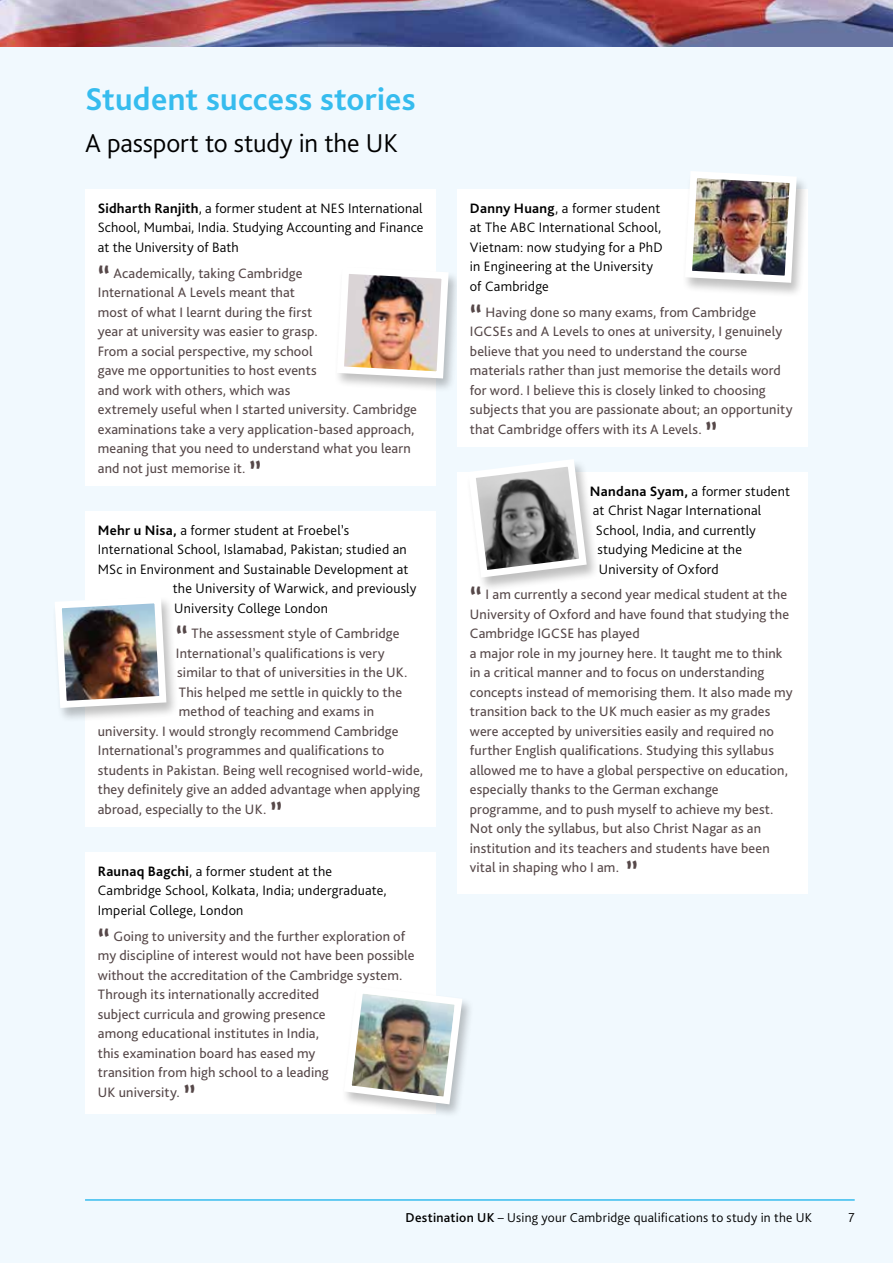
<style>
.page{position:relative;width:893px;height:1263px;background:#f1f9fe}
.page>*{position:absolute;margin:0;border:0;box-sizing:border-box;transform-origin:0 0}
.t1{font:700 33px "Bliss Pro";letter-spacing:.005em;color:#36bcee}
.t2{font:700 30px "Bliss Pro";color:#564849}
.t3{font:300 27px "Bliss Pro";letter-spacing:-.005em;color:#000}
.t4{font:14.25px/19.5px "Bliss Pro";letter-spacing:.01em;color:#564849}
.t5{font:300 14.25px/19.5px "Bliss Pro";letter-spacing:.015em;color:#000}
.t6{font:300 13.5px "Bliss Pro";letter-spacing:.015em;color:#000}
.s1{font-weight:700}
.s2{font-weight:700;font-size:30px}
.s3{font-weight:500}
</style>
<div class="page">
<div style="left:85px;top:511px;width:351px;height:316px;background:#fff"></div>
<div style="left:52px;top:595px;width:127px;height:128px;background:#000;opacity:.25"></div>
<img style="left:52px;top:595px;width:118px;height:116px">
<div style="left:85px;top:189px;width:351px;height:296px;background:#fff"></div>
<div style="left:334px;top:266px;width:127px;height:127px;background:#000;opacity:.25"></div>
<img style="left:334px;top:266px;width:118px;height:116px">
<div style="left:457px;top:472px;width:351px;height:422px;background:#fff"></div>
<div style="left:85px;top:852px;width:351px;height:262px;background:#fff"></div>
<div style="left:457px;top:189px;width:351px;height:257px;background:#fff"></div>
<div style="left:682px;top:170px;width:128px;height:128px;background:#000;opacity:.25"></div>
<img style="left:682px;top:170px;width:118px;height:116px">
<img style="left:0;top:0;width:893px;height:47px">
<div style="left:465px;top:458px;width:134px;height:134px;background:#000;opacity:.25"></div>
<svg style="left:465px;top:458px;width:125px;height:123px"></svg>
<div style="left:341px;top:985px;width:134px;height:134px;background:#000;opacity:.25"></div>
<img style="left:341px;top:985px;width:125px;height:123px">
<hr style="left:85px;top:1199px;width:770px;height:2px;background:#36bcee">
<h1 class="t1" style="left:85px;top:79px;width:332px">Student success stories</h1>
<h3 class="t3" style="left:85px;top:126px;width:315px">A passport to study in the UK</h3>
<p class="t5" style="left:98px;top:198px;width:327px;text-align:justify"><span class="s1">Sidharth Ranjith</span>, a former student at NES International School, Mumbai, India. Studying Accounting and Finance at the University of Bath</p>
<p class="t4" style="left:98px;top:263px;width:321px"><span class="s2">“</span> Academically, taking Cambridge<br>International A Levels meant that<br>most of what I learnt during the first<br>year at university was easier to grasp.<br>From a social perspective, my school<br>gave me opportunities to host events<br>and work with others, which was<br>extremely useful when I started university. Cambridge examinations take a very application-based approach, meaning that you need to understand what you learn and not just memorise it. <span class="s2">”</span></p>
<p class="t5" style="left:98px;top:520px;width:253px"><span class="s1">Mehr u Nisa,</span> a former student at Froebel’s</p>
<p class="t5" style="left:98px;top:540px;width:311px">International School, Islamabad, Pakistan; studied an</p>
<p class="t5" style="left:98px;top:559px;width:312px">MSc in Environment and Sustainable Development at</p>
<p class="t5" style="left:173px;top:578px;width:245px">the University of Warwick, and previously</p>
<p class="t5" style="left:174px;top:598px;width:155px">University College London</p>
<p class="t4" style="left:176px;top:624px;width:225px"><span class="s2">“</span> The assessment style of Cambridge</p>
<p class="t4" style="left:176px;top:643px;width:210px">International’s qualifications is very</p>
<p class="t4" style="left:177px;top:663px;width:232px">similar to that of universities in the UK.</p>
<p class="t4" style="left:179px;top:682px;width:225px">This helped me settle in quickly to the</p>
<p class="t4" style="left:179px;top:702px;width:197px">method of teaching and exams in</p>
<p class="t4" style="left:98px;top:721px;width:302px">university. I would strongly recommend Cambridge</p>
<p class="t4" style="left:98px;top:741px;width:288px">International’s programmes and qualifications to</p>
<p class="t4" style="left:98px;top:760px;width:327px">students in Pakistan. Being well recognised world-wide,</p>
<p class="t4" style="left:98px;top:780px;width:324px">they definitely give an added advantage when applying</p>
<p class="t4" style="left:98px;top:799px;width:186px">abroad, especially to the UK. <span class="s2">”</span></p>
<p class="t5" style="left:98px;top:861px;width:236px"><span class="s1">Raunaq Bagchi</span>, a former student at the</p>
<p class="t5" style="left:98px;top:881px;width:290px">Cambridge School, Kolkata, India; undergraduate,<br>Imperial College, London</p>
<p class="t4" style="left:98px;top:926px;width:318px"><span class="s2">“</span> Going to university and the further exploration of my discipline of interest would not have been possible without the accreditation of the Cambridge system.<br>Through its internationally accredited<br>subject curricula and growing presence<br>among educational institutes in India,<br>this examination board has eased my<br>transition from high school to a leading<br>UK university. <span class="s2">”</span></p>
<p class="t5" style="left:470px;top:198px;width:194px"><span class="s1">Danny Huang</span>, a former student at The ABC International School,<br>Vietnam: now studying for a PhD in Engineering at the University of Cambridge</p>
<p class="t4" style="left:470px;top:302px;width:324px"><span class="s2">“</span> Having done so many exams, from Cambridge IGCSEs and A Levels to ones at university, I genuinely believe that you need to understand the course materials rather than just memorise the details word for word. I believe this is closely linked to choosing subjects that you are passionate about; an opportunity that Cambridge offers with its A Levels. <span class="s2">”</span></p>
<p class="t5" style="left:590px;top:481px;width:202px"><span class="s1">Nandana Syam,</span> a former student</p>
<p class="t5" style="left:593px;top:501px;width:170px">at Christ Nagar International</p>
<p class="t5" style="left:596px;top:520px;width:162px">School, India, and currently</p>
<p class="t5" style="left:597px;top:539px;width:146px">studying Medicine at the</p>
<p class="t5" style="left:599px;top:559px;width:121px">University of Oxford</p>
<p class="t4" style="left:470px;top:585px;width:324px"><span class="s2">“</span> I am currently a second year medical student at the University of Oxford and have found that studying the Cambridge IGCSE has played<br>a major role in my journey here. It taught me to think in a critical manner and to focus on understanding concepts instead of memorising them. It also made my transition back to the UK much easier as my grades were accepted by universities easily and required no further English qualifications. Studying this syllabus allowed me to have a global perspective on education, especially thanks to the German exchange programme, and to push myself to achieve my best.<br>Not only the syllabus, but also Christ Nagar as an institution and its teachers and students have been vital in shaping who I am.</p>
<h2 class="t2" style="left:626px;top:853px;width:14px">”</h2>
<p class="t6" style="left:406px;top:1209px;width:408px"><span class="s3">Destination UK</span> – Using your Cambridge qualifications to study in the UK</p>
<p class="t6" style="left:848px;top:1209px;width:8px">7</p>
</div>
